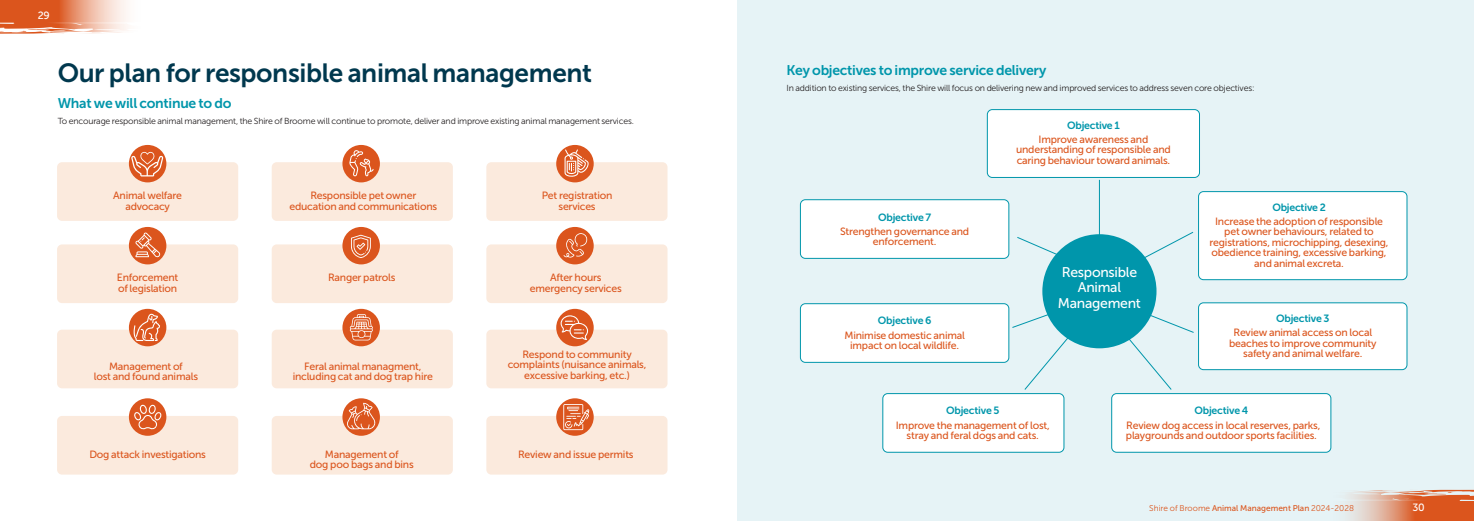
<style>
.page{position:relative;width:1474px;height:521px;background:#fff}
.page>*{position:absolute;margin:0;border:0;box-sizing:border-box;transform-origin:0 0}
.t1{font:26.25px "Museo Sans 700";letter-spacing:-.015em;color:#00384e}
.t2{font:14px "Museo Sans 700";letter-spacing:-.02em;color:#0096ab}
.t3{font:14px/15.8px "Museo Sans 500";letter-spacing:-.02em;color:#fff;text-align:center}
.t4{font:10.5px/10.5px "Museo Sans 500";letter-spacing:-.02em;color:#db551d;text-align:center}
.t5{font:10.5px "Museo Sans 700";letter-spacing:-.02em;color:#0096ab}
.Sub_head_green{font:10.5px "Museo Sans 500";color:#fff}
.t6{font:8.75px "Museo Sans 300";letter-spacing:-.02em;color:#231f20}
.t7{font:8.31px "Museo Sans 300";color:#db551d}
.s1{font-family:"Museo Sans 500"}
</style>
<div class="page">
<div style="left:737px;top:0;width:736px;height:521px;background:#e6f3f6"></div>
<svg style="left:0;top:0;width:127px;height:34px;background:#e89775"></svg>
<svg style="left:1347px;top:485px;width:127px;height:36px"></svg>
<div style="left:57px;top:162px;width:181px;height:59px;background:#fbeadd;border-radius:5px"></div>
<div style="left:57px;top:244px;width:181px;height:59px;background:#fbeadd;border-radius:5px"></div>
<div style="left:57px;top:330px;width:181px;height:58px;background:#fbeadd;border-radius:5px"></div>
<div style="left:57px;top:416px;width:181px;height:58px;background:#fbeadd;border-radius:5px"></div>
<div style="left:272px;top:162px;width:181px;height:59px;background:#fbeadd;border-radius:5px"></div>
<div style="left:272px;top:244px;width:181px;height:59px;background:#fbeadd;border-radius:5px"></div>
<div style="left:272px;top:330px;width:181px;height:58px;background:#fbeadd;border-radius:5px"></div>
<div style="left:272px;top:416px;width:181px;height:58px;background:#fbeadd;border-radius:5px"></div>
<div style="left:486px;top:162px;width:181px;height:59px;background:#fbeadd;border-radius:5px"></div>
<div style="left:800px;top:200px;width:208px;height:58px;background:#fff;border-radius:5px"></div>
<div style="left:800px;top:200px;width:209px;height:58px;border:1px solid #0096ab;border-radius:5px"></div>
<div style="left:987px;top:110px;width:212px;height:67px;background:#fff;border-radius:5px"></div>
<div style="left:987px;top:109px;width:212px;height:69px;border:1px solid #0096ab;border-radius:5px"></div>
<div style="left:1198px;top:192px;width:208px;height:88px;background:#fff;border-radius:5px"></div>
<div style="left:1198px;top:191px;width:208px;height:89px;border:1px solid #0096ab;border-radius:5px"></div>
<div style="left:800px;top:304px;width:208px;height:58px;background:#fff;border-radius:5px"></div>
<div style="left:800px;top:304px;width:209px;height:58px;border:1px solid #0096ab;border-radius:5px"></div>
<div style="left:882px;top:394px;width:181px;height:58px;background:#fff;border-radius:5px"></div>
<div style="left:882px;top:393px;width:182px;height:59px;border:1px solid #0096ab;border-radius:5px"></div>
<div style="left:1111px;top:394px;width:219px;height:58px;background:#fff;border-radius:5px"></div>
<div style="left:1111px;top:393px;width:219px;height:59px;border:1px solid #0096ab;border-radius:5px"></div>
<div style="left:1198px;top:303px;width:208px;height:67px;background:#fff;border-radius:5px"></div>
<div style="left:1198px;top:303px;width:208px;height:67px;border:1px solid #0096ab;border-radius:5px"></div>
<div style="left:486px;top:244px;width:181px;height:59px;background:#fbeadd;border-radius:5px"></div>
<div style="left:486px;top:330px;width:181px;height:58px;background:#fbeadd;border-radius:5px"></div>
<div style="left:486px;top:416px;width:181px;height:58px;background:#fbeadd;border-radius:5px"></div>
<div style="left:129px;top:145px;width:37px;height:37px;background:#db551d;border-radius:50%"></div>
<div style="left:129px;top:227px;width:37px;height:37px;background:#db551d;border-radius:50%"></div>
<div style="left:129px;top:309px;width:37px;height:37px;background:#db551d;border-radius:50%"></div>
<div style="left:129px;top:398px;width:37px;height:38px;background:#db551d;border-radius:50%"></div>
<div style="left:342px;top:145px;width:38px;height:37px;background:#db551d;border-radius:50%"></div>
<div style="left:342px;top:227px;width:38px;height:37px;background:#db551d;border-radius:50%"></div>
<div style="left:342px;top:309px;width:38px;height:37px;background:#db551d;border-radius:50%"></div>
<svg style="left:342px;top:398px;width:38px;height:38px"></svg>
<div style="left:556px;top:145px;width:37px;height:37px;background:#db551d;border-radius:50%"></div>
<div style="left:556px;top:227px;width:37px;height:37px;background:#db551d;border-radius:50%"></div>
<div style="left:556px;top:309px;width:37px;height:37px;background:#db551d;border-radius:50%"></div>
<div style="left:556px;top:398px;width:37px;height:38px;background:#db551d;border-radius:50%"></div>
<svg style="left:349px;top:150px;width:24px;height:26px"></svg>
<svg style="left:131px;top:152px;width:32px;height:24px"></svg>
<svg style="left:564px;top:149px;width:24px;height:28px"></svg>
<svg style="left:351px;top:235px;width:20px;height:23px"></svg>
<svg style="left:563px;top:233px;width:24px;height:25px"></svg>
<svg style="left:134px;top:404px;width:27px;height:26px"></svg>
<svg style="left:347px;top:403px;width:29px;height:26px"></svg>
<svg style="left:563px;top:404px;width:26px;height:26px"></svg>
<svg style="left:560px;top:315px;width:28px;height:25px"></svg>
<svg style="left:135px;top:232px;width:25px;height:25px"></svg>
<svg style="left:350px;top:314px;width:23px;height:26px"></svg>
<svg style="left:133px;top:313px;width:27px;height:28px"></svg>
<div style="left:1042px;top:234px;width:114px;height:114px;background:#0096ab;border-radius:50%"></div>
<hr style="left:1098px;top:180px;width:1px;height:59px;background:#0096ab">
<svg style="left:1141px;top:231px;width:53px;height:29px"></svg>
<svg style="left:1017px;top:237px;width:44px;height:20px"></svg>
<svg style="left:1012px;top:312px;width:63px;height:78px"></svg>
<svg style="left:1120px;top:312px;width:74px;height:78px"></svg>
<p class="Sub_head_green" style="left:38px;top:10px;width:14px">29</p>
<p class="t1" style="left:58px;top:58px;width:536px">Our plan for responsible animal management</p>
<p class="t2" style="left:58px;top:96px;width:175px">What we will continue to do</p>
<p class="t6" style="left:58px;top:117px;width:578px">To encourage responsible animal management, the Shire of Broome will continue to promote, deliver and improve existing animal management services.</p>
<p class="t4" style="left:113px;top:190px;width:70px">Animal welfare advocacy</p>
<p class="t4" style="left:117px;top:272px;width:63px;text-align:left">Enforcement of legislation</p>
<p class="t4" style="left:289px;top:190px;width:149px">Responsible pet owner education and communications</p>
<p class="t4" style="left:328px;top:272px;width:69px">Ranger patrols</p>
<p class="t4" style="left:541px;top:190px;width:72px">Pet registration services</p>
<p class="t4" style="left:530px;top:272px;width:93px">After hours emergency services</p>
<p class="t4" style="left:94px;top:361px;width:106px">Management of<br>lost and found animals</p>
<p class="t4" style="left:293px;top:361px;width:142px">Feral animal managment, including cat and dog trap hire</p>
<p class="t4" style="left:507px;top:349px;width:140px">Respond to community complaints (nuisance animals, excessive barking, etc.)</p>
<p class="t4" style="left:89px;top:449px;width:118px">Dog attack investigations</p>
<p class="t4" style="left:310px;top:449px;width:105px">Management of<br>dog poo bags and bins</p>
<p class="t4" style="left:518px;top:449px;width:117px">Review and issue permits</p>
<p class="t2" style="left:786px;top:62px;width:261px">Key objectives to improve service delivery</p>
<p class="t6" style="left:786px;top:83px;width:469px">In addition to existing services, the Shire will focus on delivering new and improved services to address seven core objectives:</p>
<p class="t5" style="left:878px;top:211px;width:55px">Objective 7</p>
<p class="t4" style="left:840px;top:226px;width:131px">Strengthen governance and enforcement.</p>
<p class="t5" style="left:877px;top:315px;width:55px">Objective 6</p>
<p class="t4" style="left:844px;top:330px;width:122px">Minimise domestic animal impact on local wildlife.</p>
<p class="t5" style="left:1067px;top:119px;width:54px">Objective 1</p>
<p class="t4" style="left:1016px;top:134px;width:156px">Improve awareness and understanding of responsible and caring behaviour toward animals.</p>
<p class="t3" style="left:1057px;top:264px;width:84px">Responsible<br>Animal<br>Management</p>
<p class="t5" style="left:1272px;top:201px;width:55px">Objective 2</p>
<p class="t4" style="left:1209px;top:216px;width:180px">Increase the adoption of responsible pet owner behaviours, related to registrations, microchipping, desexing, obedience training, excessive barking, and animal excreta.</p>
<p class="t5" style="left:1276px;top:312px;width:55px">Objective 3</p>
<p class="t4" style="left:1229px;top:327px;width:149px">Review animal access on local beaches to improve community safety and animal welfare.</p>
<p class="t5" style="left:946px;top:405px;width:55px">Objective 5</p>
<p class="t4" style="left:895px;top:420px;width:155px">Improve the management of lost, stray and feral dogs and cats.</p>
<p class="t5" style="left:1194px;top:405px;width:55px">Objective 4</p>
<p class="t4" style="left:1125px;top:420px;width:196px;text-align:left">Review dog access in local reserves, parks, playgrounds and outdoor sports facilities.</p>
<p class="t7" style="left:1149px;top:504px;width:206px">Shire of Broome <span class="s1">Animal Management Plan</span> 2024-2028</p>
<p class="Sub_head_green" style="left:1412px;top:502px;width:14px">30</p>
</div>
